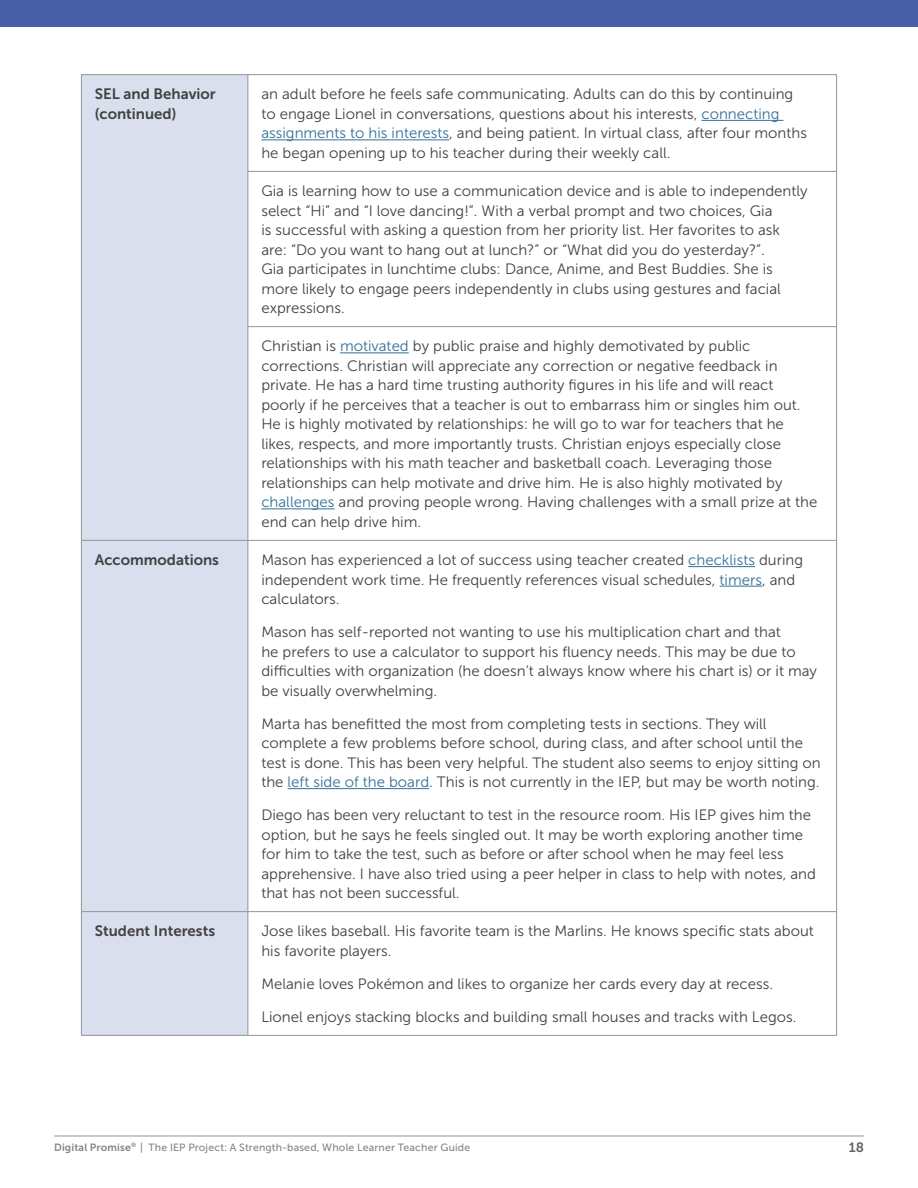
<style>
.page{position:relative;width:918px;height:1188px;background:#fff}
.page>*{position:absolute;margin:0;border:0;box-sizing:border-box;transform-origin:0 0}
.Table_para{font:15px/19.5px "Museo Sans 300";color:#414042}
.Table_para-2{font:15px/19.5px "Museo Sans 700";color:#414042}
.t1{font:13.5px "Museo Sans 700";color:#676767}
.t2{font:10.5px "Museo Sans 500";letter-spacing:.02em;color:#858585}
.s1{color:#337097}
.s2{font-family:"Museo Sans 700"}
</style>
<div class="page">
<hr style="left:54px;top:1136px;width:810px;height:1px;background:#919496">
<div style="left:0;top:0;width:918px;height:27px;background:#485fa8"></div>
<div style="left:82px;top:75px;width:166px;height:960px;background:#dadfee"></div>
<hr style="left:248px;top:74px;width:589px;height:1px;background:#939598">
<hr style="left:248px;top:171px;width:589px;height:1px;background:#939598">
<hr style="left:248px;top:326px;width:589px;height:1px;background:#939598">
<hr style="left:248px;top:540px;width:589px;height:1px;background:#939598">
<hr style="left:81px;top:911px;width:167px;height:1px;background:#939598">
<hr style="left:248px;top:911px;width:589px;height:1px;background:#939598">
<hr style="left:248px;top:1035px;width:589px;height:1px;background:#939598">
<hr style="left:81px;top:540px;width:167px;height:1px;background:#939598">
<hr style="left:81px;top:75px;width:1px;height:96px;background:#939598">
<hr style="left:248px;top:75px;width:1px;height:96px;background:#939598">
<hr style="left:81px;top:171px;width:1px;height:156px;background:#939598">
<hr style="left:248px;top:172px;width:1px;height:154px;background:#939598">
<hr style="left:81px;top:327px;width:1px;height:213px;background:#939598">
<hr style="left:248px;top:327px;width:1px;height:213px;background:#939598">
<hr style="left:81px;top:541px;width:1px;height:370px;background:#939598">
<hr style="left:248px;top:541px;width:1px;height:370px;background:#939598">
<hr style="left:81px;top:912px;width:1px;height:123px;background:#939598">
<hr style="left:248px;top:912px;width:1px;height:123px;background:#939598">
<hr style="left:81px;top:1035px;width:167px;height:1px;background:#939598">
<hr style="left:81px;top:74px;width:167px;height:1px;background:#939598">
<hr style="left:836px;top:75px;width:1px;height:96px;background:#939598">
<hr style="left:836px;top:172px;width:1px;height:154px;background:#939598">
<hr style="left:836px;top:327px;width:1px;height:213px;background:#939598">
<hr style="left:836px;top:541px;width:1px;height:370px;background:#939598">
<hr style="left:836px;top:912px;width:1px;height:123px;background:#939598">
<hr style="left:701px;top:120px;width:83px;height:1px;background:#337097">
<hr style="left:261px;top:139px;width:188px;height:1px;background:#337097">
<hr style="left:340px;top:352px;width:69px;height:1px;background:#337097">
<hr style="left:261px;top:508px;width:74px;height:1px;background:#337097">
<hr style="left:688px;top:566px;width:67px;height:1px;background:#337097">
<hr style="left:720px;top:586px;width:42px;height:1px;background:#337097">
<hr style="left:288px;top:788px;width:141px;height:1px;background:#337097">
<p class="Table_para-2" style="left:95px;top:84px;width:122px">SEL and Behavior (continued)</p>
<p class="Table_para" style="left:261px;top:85px;width:547px">an adult before he feels safe communicating. Adults can do this by continuing to engage Lionel in conversations, questions about his interests, <span class="s1">connecting assignments to his interests</span>, and being patient. In virtual class, after four months he began opening up to his teacher during their weekly call.</p>
<p class="Table_para" style="left:261px;top:181px;width:548px">Gia is learning how to use a communication device and is able to independently select “Hi” and “I love dancing!”. With a verbal prompt and two choices, Gia<br>is successful with asking a question from her priority list. Her favorites to ask are: “Do you want to hang out at lunch?” or “What did you do yesterday?”.<br>Gia participates in lunchtime clubs: Dance, Anime, and Best Buddies. She is more likely to engage peers independently in clubs using gestures and facial expressions.</p>
<p class="Table_para" style="left:261px;top:337px;width:558px">Christian is <span class="s1">motivated</span> by public praise and highly demotivated by public corrections. Christian will appreciate any correction or negative feedback in private. He has a hard time trusting authority figures in his life and will react poorly if he perceives that a teacher is out to embarrass him or singles him out.<br>He is highly motivated by relationships: he will go to war for teachers that he likes, respects, and more importantly trusts. Christian enjoys especially close relationships with his math teacher and basketball coach. Leveraging those relationships can help motivate and drive him. He is also highly motivated by <span class="s1">challenges</span> and proving people wrong. Having challenges with a small prize at the end can help drive him.</p>
<p class="Table_para-2" style="left:95px;top:550px;width:126px">Accommodations</p>
<p class="Table_para" style="left:261px;top:550px;width:543px">Mason has experienced a lot of success using teacher created <span class="s1">checklists</span> during independent work time. He frequently references visual schedules, <span class="s1">timers</span>, and calculators.</p>
<p class="Table_para" style="left:261px;top:622px;width:557px">Mason has self-reported not wanting to use his multiplication chart and that<br>he prefers to use a calculator to support his fluency needs. This may be due to difficulties with organization (he doesn’t always know where his chart is) or it may be visually overwhelming.</p>
<p class="Table_para" style="left:261px;top:714px;width:561px">Marta has benefitted the most from completing tests in sections. They will complete a few problems before school, during class, and after school until the test is done. This has been very helpful. The student also seems to enjoy sitting on the <span class="s1">left side of the board</span>. This is not currently in the IEP, but may be worth noting.</p>
<p class="Table_para" style="left:261px;top:805px;width:556px">Diego has been very reluctant to test in the resource room. His IEP gives him the option, but he says he feels singled out. It may be worth exploring another time for him to take the test, such as before or after school when he may feel less apprehensive. I have also tried using a peer helper in class to help with notes, and that has not been successful.</p>
<p class="Table_para-2" style="left:95px;top:921px;width:122px">Student Interests</p>
<p class="Table_para" style="left:261px;top:922px;width:554px">Jose likes baseball. His favorite team is the Marlins. He knows specific stats about his favorite players.</p>
<p class="Table_para" style="left:261px;top:974px;width:513px">Melanie loves Pokémon and likes to organize her cards every day at recess.</p>
<p class="Table_para" style="left:261px;top:1007px;width:537px">Lionel enjoys stacking blocks and building small houses and tracks with Legos.</p>
<p class="t2" style="left:54px;top:1142px;width:418px"><span class="s2">Digital Promise</span><sup>®</sup> | The IEP Project: A Strength-based, Whole Learner Teacher Guide</p>
<p class="t1" style="left:849px;top:1139px;width:17px">18</p>
</div>
